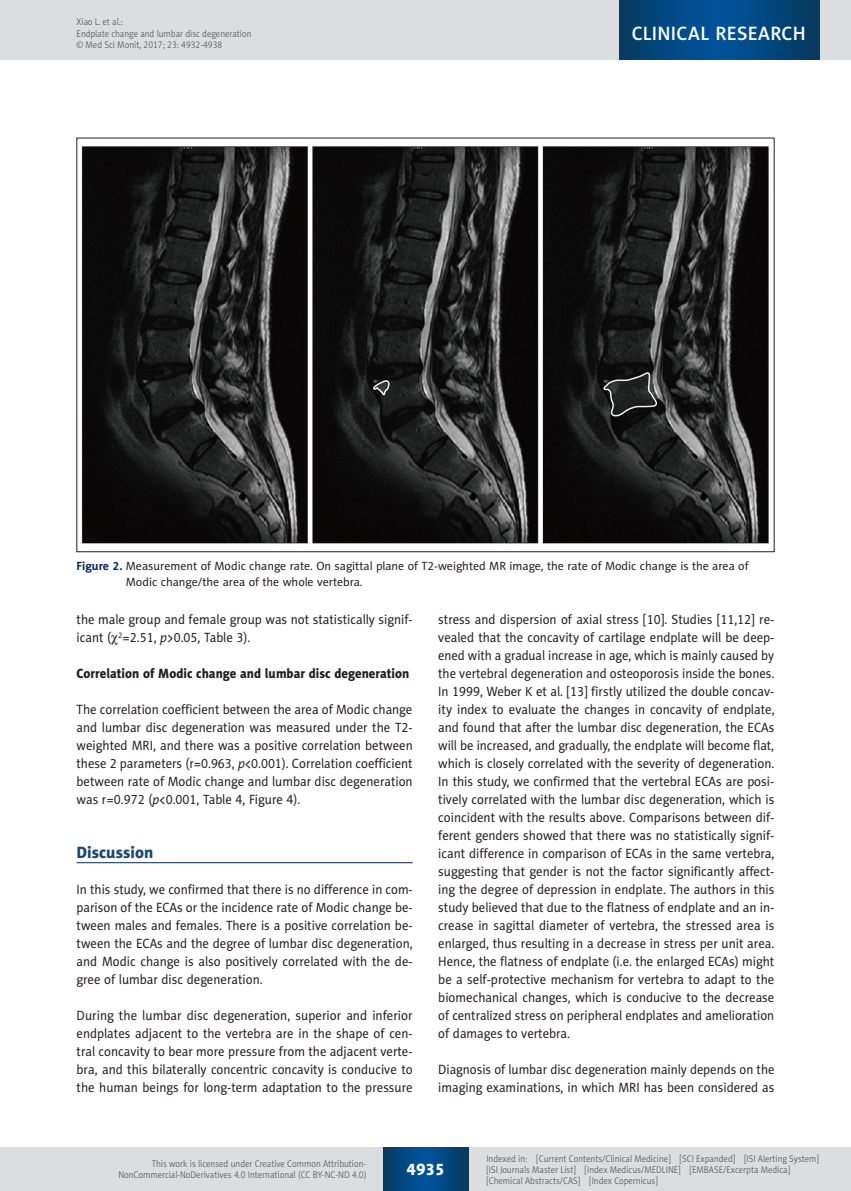
<style>
.page{position:relative;width:851px;height:1191px;background:#fff}
.page>*{position:absolute;margin:0;border:0;box-sizing:border-box;transform-origin:0 0}
.t1{font:19.5px "Naomi Sans EFN Medium";letter-spacing:.015em;color:#fff}
.MSM_Headline_1{font:16.5px "Naomi Sans EFN Heavy";color:#1a4574}
.t2{font:16.5px "Naomi Sans EFN Heavy";color:#fff}
.MSM_Body{font:13.5px/18px "Naomi Sans EFN";color:#231f20;text-align:justify;scale:.95 1}
.MSM_Body-2{font:13.5px/18px "Naomi Sans EFN";color:#231f20;scale:.94 1}
.MSM_Headline_2{font:13.5px "Naomi Sans EFN Heavy";color:#231f20;scale:.95 1}
.MSM_Rycina_tytul{font:12px/15.8px "Naomi Sans EFN";color:#231f20}
.t3{font:9.75px/11.2px "Naomi Sans EFN Light";color:#57585a;scale:.9 1}
.s1{font-weight:700;color:#00295c}
.s2{font-family:"Standard Sym L"}
.s3{font-style:italic}
</style>
<div class="page">
<hr style="left:77px;top:862px;width:335px;height:1px;background:#00295c">
<img style="left:81px;top:146px;width:688px;height:398px">
<div style="left:0;top:1148px;width:850px;height:43px;background:#dcdddf"></div>
<svg style="left:383px;top:1147px;width:85px;height:43px;background:#02477e"></svg>
<div style="left:0;top:0;width:850px;height:60px;background:#dcdddf"></div>
<svg style="left:619px;top:0;width:200px;height:60px;background:#02477e"></svg>
<p class="t3" style="left:77px;top:16px;width:196px">Xiao L. et al.:<br>Endplate change and lumbar disc degeneration © Med Sci Monit, 2017; 23: 4932-4938</p>
<h1 class="t1" style="left:631px;top:22px;width:175px">CLINICAL RESEARCH</h1>
<p class="MSM_Rycina_tytul" style="left:126px;top:558px;width:624px;text-indent:-49px"><span class="s1">Figure 2.</span> Measurement of Modic change rate. On sagittal plane of T2-weighted MR image, the rate of Modic change is the area of<br>Modic change/the area of the whole vertebra.</p>
<p class="MSM_Body" style="left:77px;top:610px;width:355px">the male group and female group was not statistically signif&shy;icant (<span class="s2">c</span><sup>2</sup>=2.51, <span class="s3">p</span>&gt;0.05, Table 3).</p>
<p class="MSM_Headline_2" style="left:77px;top:665px;width:352px">Correlation of Modic change and lumbar disc degeneration</p>
<p class="MSM_Body" style="left:77px;top:700px;width:355px">The correlation coefficient between the area of Modic change and lumbar disc degeneration was measured under the T2- weighted MRI, and there was a positive correlation between these 2 parameters (r=0.963, <span class="s3">p</span>&lt;0.001). Correlation coefficient between rate of Modic change and lumbar disc degeneration was r=0.972 (<span class="s3">p</span>&lt;0.001, Table 4, Figure 4).</p>
<p class="MSM_Headline_1" style="left:77px;top:842px;width:78px">Discussion</p>
<p class="MSM_Body" style="left:77px;top:880px;width:355px">In this study, we confirmed that there is no difference in com&shy;parison of the ECAs or the incidence rate of Modic change be&shy;tween males and females. There is a positive correlation be&shy;tween the ECAs and the degree of lumbar disc degeneration, and Modic change is also positively correlated with the de&shy;gree of lumbar disc degeneration.</p>
<p class="MSM_Body" style="left:77px;top:1006px;width:355px">During the lumbar disc degeneration, superior and inferior endplates adjacent to the vertebra are in the shape of cen&shy;tral concavity to bear more pressure from the adjacent verte&shy;bra, and this bilaterally concentric concavity is conducive to the human beings for long-term adaptation to the pressure</p>
<p class="MSM_Body" style="left:438px;top:610px;width:355px">stress and dispersion of axial stress [10]. Studies [11,12] re&shy;vealed that the concavity of cartilage endplate will be deep&shy;ened with a gradual increase in age, which is mainly caused by the vertebral degeneration and osteoporosis inside the bones.<br>In 1999, Weber K et al. [13] firstly utilized the double concav&shy;ity index to evaluate the changes in concavity of endplate, and found that after the lumbar disc degeneration, the ECAs will be increased, and gradually, the endplate will become flat, which is closely correlated with the severity of degeneration.<br>In this study, we confirmed that the vertebral ECAs are posi&shy;tively correlated with the lumbar disc degeneration, which is coincident with the results above. Comparisons between dif&shy;ferent genders showed that there was no statistically signif&shy;icant difference in comparison of ECAs in the same vertebra, suggesting that gender is not the factor significantly affect&shy;ing the degree of depression in endplate. The authors in this study believed that due to the flatness of endplate and an in&shy;crease in sagittal diameter of vertebra, the stressed area is enlarged, thus resulting in a decrease in stress per unit area.<br>Hence, the flatness of endplate (i.e. the enlarged ECAs) might be a self-protective mechanism for vertebra to adapt to the biomechanical changes, which is conducive to the decrease of centralized stress on peripheral endplates and amelioration of damages to vertebra.</p>
<p class="MSM_Body-2" style="left:438px;top:1060px;width:359px">Diagnosis of lumbar disc degeneration mainly depends on the imaging examinations, in which MRI has been considered as</p>
<p class="t3" style="left:118px;top:1158px;width:277px;text-align:right">This work is licensed under Creative Common Attribution-<br>NonCommercial-NoDerivatives 4.0 International (CC BY-NC-ND 4.0)</p>
<p class="t2" style="left:406px;top:1159px;width:40px">4935</p>
<p class="t3" style="left:486px;top:1152px;width:371px">Indexed in: [Current Contents/Clinical Medicine] [SCI Expanded] [ISI Alerting System] [ISI Journals Master List] [Index Medicus/MEDLINE] [EMBASE/Excerpta Medica] [Chemical Abstracts/CAS] [Index Copernicus]</p>
</div>
